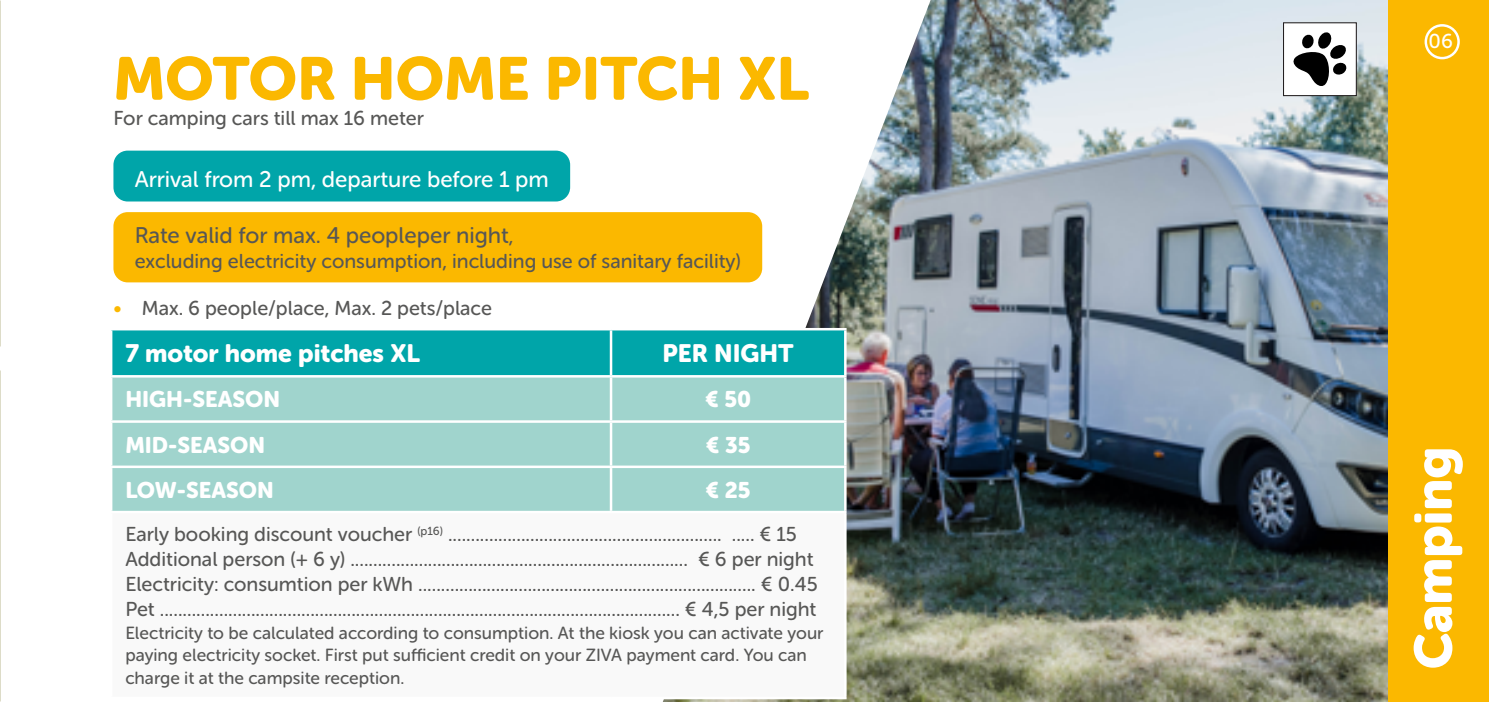
<style>
.page{position:relative;width:1489px;height:702px;background:#fff}
.page>*{position:absolute;margin:0;border:0;box-sizing:border-box;transform-origin:0 0}
.t1{font:60px "Museo Sans Rounded 900";color:#fbb800}
.t2{font:52.5px "Museo Sans Rounded 900";color:#fff}
.t3{font:25px "Museo Sans Rounded 900";color:#fff}
.t4{font:22.5px "Museo Sans Rounded 900";color:#fff}
.t5{font:22.5px "Museo Sans Rounded 500";color:#fff}
.t6{font:22.5px "Museo Sans Rounded 500";color:#575756}
.t7{font:20px/25px "Museo Sans Rounded 500";color:#575756}
.t8{font:20px "Museo Sans Rounded 500";color:#fff}
.t9{font:17.5px/22.5px "Museo Sans Rounded 500";color:#575756}
.s1{font-size:20px}
.s2{color:#fbb800}
</style>
<div class="page">
<img style="left:0;top:0;width:1px;height:346px">
<img style="left:0;top:371px;width:1px;height:331px">
<img style="left:662px;top:0;width:725px;height:702px">
<div style="left:113px;top:151px;width:457px;height:50px;background:#00a5a9;border-radius:14px"></div>
<div style="left:113px;top:212px;width:649px;height:70px;background:#fbb800;border-radius:14px"></div>
<div style="left:112px;top:330px;width:732px;height:45px;background:#00a5a9"></div>
<div style="left:112px;top:377px;width:732px;height:134px;background:#a0d4cd"></div>
<div style="left:111px;top:512px;width:734px;height:186px;background:#f9f9f9"></div>
<hr style="left:611px;top:328px;width:235px;height:2px;background:#fff">
<hr style="left:609px;top:330px;width:3px;height:45px;background:#fff">
<hr style="left:844px;top:330px;width:2px;height:45px;background:#fff">
<hr style="left:611px;top:375px;width:235px;height:2px;background:#fff">
<hr style="left:609px;top:377px;width:3px;height:43px;background:#fff">
<hr style="left:844px;top:377px;width:2px;height:43px;background:#fff">
<hr style="left:110px;top:420px;width:501px;height:3px;background:#fff">
<hr style="left:611px;top:420px;width:235px;height:3px;background:#fff">
<hr style="left:609px;top:423px;width:3px;height:42px;background:#fff">
<hr style="left:844px;top:423px;width:2px;height:42px;background:#fff">
<hr style="left:110px;top:465px;width:501px;height:3px;background:#fff">
<hr style="left:611px;top:465px;width:235px;height:3px;background:#fff">
<hr style="left:609px;top:468px;width:3px;height:43px;background:#fff">
<hr style="left:844px;top:468px;width:2px;height:43px;background:#fff">
<hr style="left:110px;top:511px;width:501px;height:2px;background:#fff">
<hr style="left:110px;top:513px;width:2px;height:183px;background:#fff">
<hr style="left:611px;top:511px;width:235px;height:2px;background:#fff">
<hr style="left:844px;top:513px;width:2px;height:183px;background:#fff">
<hr style="left:110px;top:696px;width:501px;height:3px;background:#fff">
<hr style="left:611px;top:696px;width:235px;height:3px;background:#fff">
<div style="left:1387px;top:0;width:101px;height:702px;background:#fbb800"></div>
<div style="left:1424px;top:24px;width:35px;height:35px;border:2px solid #fff;border-radius:50%"></div>
<div style="left:1282px;top:22px;width:74px;height:74px;background:#fff;border:1px solid #231f20"></div>
<svg style="left:1293px;top:32px;width:54px;height:54px"></svg>
<h1 class="t1" style="left:113px;top:45px;width:697px">MOTOR HOME PITCH XL</h1>
<p class="t7" style="left:113px;top:105px;width:312px">For camping cars till max 16 meter</p>
<p class="t5" style="left:135px;top:167px;width:415px">Arrival from 2 pm, departure before 1 pm</p>
<p class="t6" style="left:135px;top:223px;width:380px">Rate valid for max. 4 peopleper night<span class="s1">,</span></p>
<p class="t7" style="left:135px;top:249px;width:607px">excluding electricity consumption, including use of sanitary facility)</p>
<p class="t7" style="left:113px;top:295px;width:380px"><span class="s2">•</span> Max. 6 people/place, Max. 2 pets/place</p>
<p class="t3" style="left:125px;top:339px;width:296px">7 motor home pitches XL</p>
<p class="t3" style="left:662px;top:339px;width:133px">PER NIGHT</p>
<p class="t4" style="left:125px;top:386px;width:156px">HIGH-SEASON</p>
<p class="t4" style="left:705px;top:386px;width:48px">€ 50</p>
<p class="t4" style="left:125px;top:432px;width:141px">MID-SEASON</p>
<p class="t4" style="left:705px;top:432px;width:46px">€ 35</p>
<p class="t4" style="left:125px;top:477px;width:150px">LOW-SEASON</p>
<p class="t4" style="left:705px;top:477px;width:47px">€ 25</p>
<p class="t7" style="left:125px;top:522px;width:694px">Early booking discount voucher <sup>(p16)</sup> ............................................................ ..... € 15<br>Additional person (+ 6 y) .......................................................................... € 6 per night Electricity: consumtion per kWh .......................................................................... € 0.45<br>Pet .................................................................................................................. € 4,5 per night</p>
<p class="t9" style="left:125px;top:621px;width:699px">Electricity to be calculated according to consumption. At the kiosk you can activate your paying electricity socket. First put sufficient credit on your ZIVA payment card. You can charge it at the campsite reception.</p>
<p class="t8" style="left:1428px;top:30px;width:26px">06</p>
<h2 class="t2" style="left:1403px;top:669px;width:224px;rotate:-90deg">Camping</h2>
</div>
